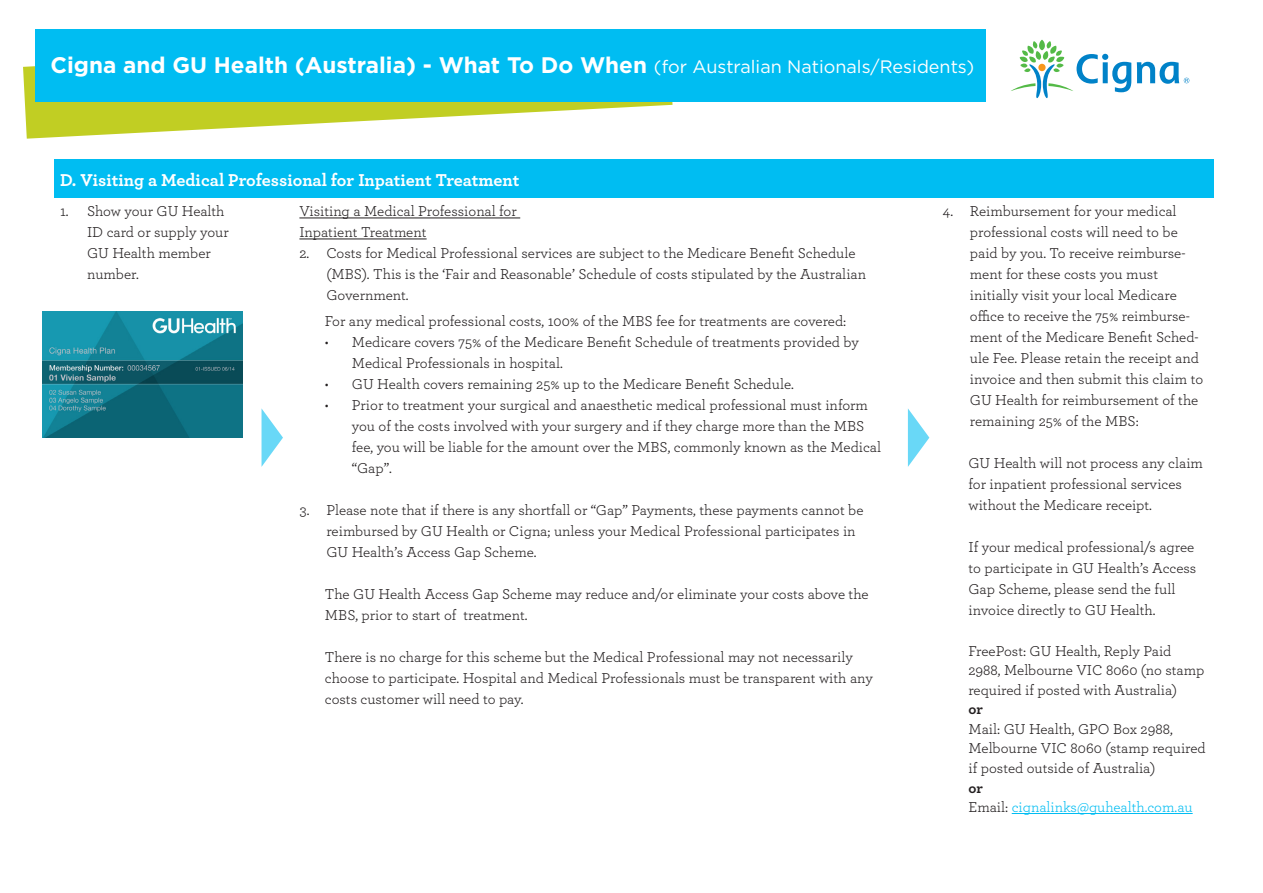
<style>
.page{position:relative;width:1263px;height:893px;background:#fff}
.page>*{position:absolute;margin:0;border:0;box-sizing:border-box;transform-origin:0 0}
.t1{font:700 22.5px "Gotham";color:#fff}
.t2{font:700 18px "Archer";color:#fff}
.t3{font:18px "Gotham";color:#fff}
.t4{font:15px/21px "Archer";color:#231f20}
.t5{font:15px "Archer";color:#01bdf2}
.t6{font:700 15px "Archer";color:#231f20}
.s1{color:#231f20}
</style>
<div class="page">
<div style="left:54px;top:159px;width:1160px;height:39px;background:#00bdf2"></div>
<hr style="left:299px;top:218px;width:221px;height:1px;background:#231f20">
<hr style="left:299px;top:239px;width:128px;height:1px;background:#231f20">
<hr style="left:1012px;top:813px;width:181px;height:1px;background:#01bdf2">
<svg style="left:261px;top:408px;width:22px;height:59px"></svg>
<svg style="left:908px;top:408px;width:21px;height:59px"></svg>
<svg style="left:23px;top:66px;width:649px;height:73px;fill:#c1ce23"></svg>
<div style="left:35px;top:30px;width:950px;height:72px;background:#00bdf2"></div>
<svg style="left:1011px;top:40px;width:178px;height:58px"></svg>
<img style="left:43px;top:312px;width:199px;height:126px">
<p class="t1" style="left:50px;top:50px;width:598px">Cigna and GU Health (Australia) - What To Do When</p>
<p class="t3" style="left:654px;top:55px;width:322px">(for Australian Nationals/Residents(</p>
<p class="t2" style="left:60px;top:166px;width:461px">D. Visiting a Medical Professional for Inpatient Treatment</p>
<p class="t4" style="left:87px;top:200px;width:139px">Show your GU Health</p>
<p class="t4" style="left:299px;top:200px;width:219px">Visiting a Medical Professional for</p>
<p class="t4" style="left:299px;top:221px;width:129px">Inpatient Treatment</p>
<p class="t4" style="left:326px;top:242px;width:531px">Costs for Medical Professional services are subject to the Medicare Benefit Schedule</p>
<p class="t4" style="left:60px;top:200px;width:10px">1.</p>
<p class="t4" style="left:87px;top:221px;width:143px">ID card or supply your<br>GU Health member number.</p>
<p class="t4" style="left:299px;top:242px;width:11px">2.</p>
<p class="t4" style="left:326px;top:263px;width:541px">(MBS .) This is the ‘Fair and Reasonable’ Schedule of costs stipulated by the Australian<br>Government.</p>
<p class="t4" style="left:325px;top:310px;width:523px">For any medical professional costs, 100% of the MBS fee for treatments are covered:</p>
<p class="t4" style="left:352px;top:331px;width:508px">Medicare covers 75% of the Medicare Benefit Schedule of treatments provided by</p>
<p class="t4" style="left:325px;top:331px;width:5px">•</p>
<p class="t4" style="left:299px;top:499px;width:12px">3.</p>
<p class="t4" style="left:325px;top:373px;width:5px">•</p>
<p class="t4" style="left:325px;top:394px;width:5px">•</p>
<p class="t4" style="left:352px;top:352px;width:212px">Medical Professionals in hospital.</p>
<p class="t4" style="left:352px;top:373px;width:443px">GU Health covers remaining 25% up to the Medicare Benefit Schedule.</p>
<p class="t4" style="left:352px;top:394px;width:517px">Prior to treatment your surgical and anaesthetic medical professional must inform</p>
<p class="t4" style="left:352px;top:415px;width:531px">you of the costs involved with your surgery and if they charge more than the MBS fee, you will be liable for the amount over the MBS, commonly known as the Medical “Gap .“</p>
<p class="t4" style="left:326px;top:499px;width:539px">Please note that if there is any shortfall or “Gap” Payments, these payments cannot be</p>
<p class="t4" style="left:326px;top:520px;width:531px">reimbursed by GU Health or Cigna; unless your Medical Professional participates in<br>GU Health s’ Access Gap Scheme.</p>
<p class="t4" style="left:463px;top:583px;width:407px;text-indent:-139px">The GU Health Access Gap Scheme may reduce and/or eliminate your costs above the treatment.</p>
<p class="t4" style="left:325px;top:604px;width:133px">MBS, prior to start of</p>
<p class="t4" style="left:325px;top:646px;width:550px">There is no charge for this scheme but the Medical Professional may not necessarily choose to participate. Hospital and Medical Professionals must be transparent with any costs customer will need to pay.</p>
<p class="t4" style="left:943px;top:200px;width:12px">4.</p>
<p class="t4" style="left:970px;top:200px;width:208px">Reimbursement for your medical</p>
<p class="t4" style="left:970px;top:221px;width:209px">professional costs will need to be</p>
<p class="t4" style="left:970px;top:263px;width:190px">ment for these costs you must</p>
<p class="t4" style="left:970px;top:242px;width:217px">paid by you. To receive reimburse-</p>
<p class="t4" style="left:970px;top:284px;width:208px">initially visit your local Medicare</p>
<p class="t4" style="left:970px;top:305px;width:221px">office to receive the 75% reimburse-</p>
<p class="t4" style="left:970px;top:326px;width:230px">ment of the Medicare Benefit Sched-</p>
<p class="t4" style="left:970px;top:347px;width:230px">ule Fee. Please retain the receipt and</p>
<p class="t4" style="left:970px;top:368px;width:235px">invoice and then submit this claim to<br>GU Health for reimbursement of the remaining 25% of the MBS:</p>
<p class="t4" style="left:968px;top:452px;width:236px">GU Health will not process any claim for inpatient professional services without the Medicare receipt.</p>
<p class="t4" style="left:968px;top:536px;width:229px">If your medical professional s/ agree to participate in GU Health s’ Access Gap Scheme, please send the full invoice directly to GU Health.</p>
<p class="t4" style="left:968px;top:640px;width:237px;line-height:19.5px">FreePost: GU Health, Reply Paid<br>2988, Melbourne VIC 8060 (no stamp required if posted with Australia(</p>
<p class="t6" style="left:968px;top:698px;width:16px">or</p>
<p class="t4" style="left:968px;top:718px;width:239px;line-height:19.5px">Mail: GU Health, GPO Box 2988,<br>Melbourne VIC 8060 (stamp required if posted outside of Australia(</p>
<p class="t6" style="left:968px;top:776px;width:16px">or</p>
<p class="t5" style="left:968px;top:797px;width:226px"><span class="s1">Email:</span> cignalinks@guhealth.com.au</p>
</div>
